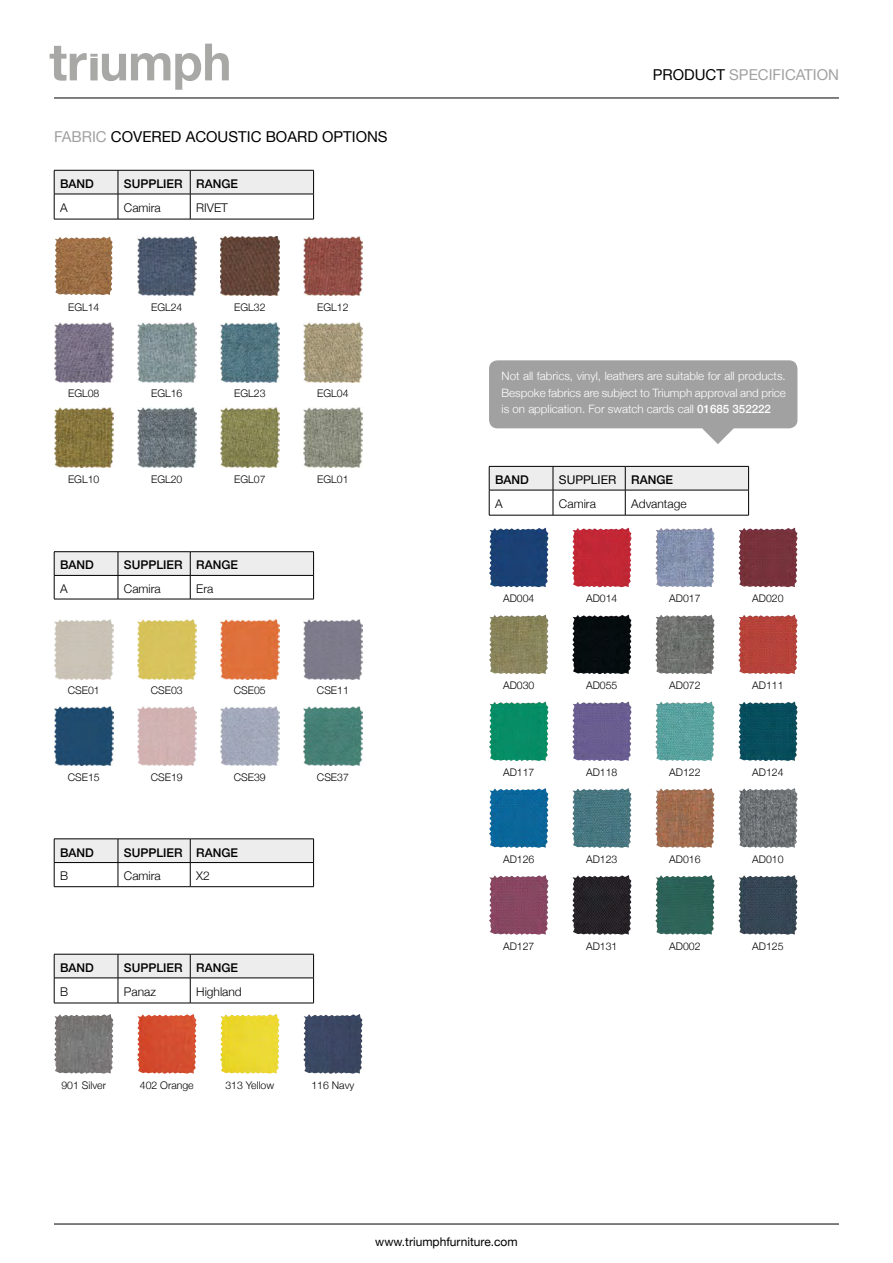
<style>
.page{position:relative;width:893px;height:1263px;background:#fff}
.page>*{position:absolute;margin:0;border:0;box-sizing:border-box;transform-origin:0 0}
.t1{font:15px "Helvetica Neue";color:#000}
.t2{font:15px "Helvetica Neue";color:#a1a1a1}
.t3{font:500 12px "Helvetica Neue";color:#000}
.t4{font:300 12px "Helvetica Neue";color:#000}
.t5{font:12px "Helvetica Neue";color:#000}
.t6{font:300 11.55px/16.5px "Helvetica Neue";color:#fff;text-align:justify}
.t7{font:300 10.5px "Helvetica Neue";color:#000}
.s1{color:#a1a1a1}
.s2{color:#000}
.s3{font-weight:500}
</style>
<div class="page">
<svg style="left:50px;top:44px;width:179px;height:46px"></svg>
<hr style="left:54px;top:98px;width:785px;height:1px;background:#000">
<hr style="left:54px;top:1224px;width:785px;height:1px;background:#000">
<hr style="left:54px;top:551px;width:64px;height:1px;background:#000">
<hr style="left:118px;top:551px;width:72px;height:1px;background:#000">
<hr style="left:190px;top:551px;width:124px;height:1px;background:#000">
<svg style="left:54px;top:552px;width:260px;height:47px"></svg>
<hr style="left:54px;top:599px;width:64px;height:1px;background:#000">
<hr style="left:118px;top:599px;width:72px;height:1px;background:#000">
<hr style="left:190px;top:599px;width:124px;height:1px;background:#000">
<svg style="left:489px;top:466px;width:260px;height:49px"></svg>
<hr style="left:489px;top:515px;width:64px;height:1px;background:#000">
<hr style="left:553px;top:515px;width:72px;height:1px;background:#000">
<hr style="left:625px;top:515px;width:124px;height:1px;background:#000">
<svg style="left:54px;top:170px;width:260px;height:49px"></svg>
<hr style="left:54px;top:219px;width:64px;height:1px;background:#000">
<hr style="left:118px;top:219px;width:72px;height:1px;background:#000">
<hr style="left:190px;top:219px;width:124px;height:1px;background:#000">
<div style="left:489px;top:360px;width:308px;height:68px;background:#a1a1a1;border-radius:9px"></div>
<svg style="left:702px;top:428px;width:32px;height:16px"></svg>
<img style="left:489px;top:614px;width:60px;height:60px">
<img style="left:489px;top:528px;width:60px;height:59px">
<img style="left:738px;top:528px;width:60px;height:59px">
<img style="left:738px;top:614px;width:60px;height:60px">
<img style="left:572px;top:614px;width:60px;height:60px">
<img style="left:572px;top:528px;width:60px;height:59px">
<img style="left:489px;top:701px;width:60px;height:60px">
<img style="left:572px;top:701px;width:60px;height:60px">
<img style="left:738px;top:701px;width:60px;height:60px">
<img style="left:655px;top:614px;width:60px;height:60px">
<img style="left:655px;top:528px;width:60px;height:59px">
<img style="left:655px;top:701px;width:60px;height:60px">
<img style="left:489px;top:788px;width:60px;height:60px">
<img style="left:572px;top:788px;width:60px;height:60px">
<img style="left:738px;top:788px;width:60px;height:60px">
<img style="left:655px;top:788px;width:60px;height:60px">
<img style="left:489px;top:875px;width:60px;height:60px">
<img style="left:572px;top:875px;width:60px;height:60px">
<img style="left:738px;top:875px;width:60px;height:60px">
<img style="left:655px;top:875px;width:60px;height:60px">
<img style="left:54px;top:323px;width:60px;height:59px">
<img style="left:54px;top:236px;width:59px;height:60px">
<img style="left:303px;top:323px;width:60px;height:59px">
<img style="left:137px;top:323px;width:60px;height:59px">
<img style="left:137px;top:236px;width:60px;height:60px">
<img style="left:54px;top:408px;width:60px;height:59px">
<img style="left:137px;top:408px;width:60px;height:59px">
<img style="left:303px;top:408px;width:60px;height:59px">
<img style="left:220px;top:323px;width:60px;height:59px">
<img style="left:220px;top:236px;width:60px;height:60px">
<img style="left:220px;top:408px;width:60px;height:59px">
<img style="left:303px;top:236px;width:60px;height:60px">
<hr style="left:54px;top:838px;width:64px;height:1px;background:#000">
<hr style="left:118px;top:838px;width:72px;height:1px;background:#000">
<hr style="left:190px;top:838px;width:124px;height:1px;background:#000">
<svg style="left:54px;top:839px;width:260px;height:47px"></svg>
<hr style="left:54px;top:886px;width:64px;height:1px;background:#000">
<hr style="left:118px;top:886px;width:72px;height:1px;background:#000">
<hr style="left:190px;top:886px;width:124px;height:1px;background:#000">
<svg style="left:54px;top:954px;width:260px;height:49px"></svg>
<hr style="left:54px;top:1003px;width:64px;height:1px;background:#000">
<hr style="left:118px;top:1003px;width:72px;height:1px;background:#000">
<hr style="left:190px;top:1003px;width:124px;height:1px;background:#000">
<img style="left:54px;top:1014px;width:60px;height:60px">
<img style="left:303px;top:1014px;width:60px;height:60px">
<img style="left:137px;top:1014px;width:60px;height:60px">
<img style="left:220px;top:1014px;width:60px;height:60px">
<img style="left:54px;top:706px;width:60px;height:60px">
<img style="left:54px;top:619px;width:60px;height:60px">
<img style="left:303px;top:706px;width:60px;height:60px">
<img style="left:137px;top:706px;width:60px;height:60px">
<img style="left:137px;top:619px;width:60px;height:60px">
<img style="left:220px;top:706px;width:60px;height:60px">
<img style="left:220px;top:619px;width:60px;height:60px">
<img style="left:303px;top:619px;width:60px;height:60px">
<h1 class="t1" style="left:54px;top:126px;width:335px"><span class="s1">FABRIC</span> COVERED ACOUSTIC BOARD OPTIONS</h1>
<p class="t3" style="left:60px;top:174px;width:35px">BAND</p>
<p class="t3" style="left:124px;top:174px;width:116px">SUPPLIER RANGE</p>
<p class="t4" style="left:60px;top:198px;width:9px">A</p>
<p class="t4" style="left:124px;top:198px;width:38px">Camira</p>
<p class="t4" style="left:196px;top:198px;width:33px">RIVET</p>
<p class="t7" style="left:68px;top:298px;width:33px">EGL14</p>
<p class="t7" style="left:68px;top:385px;width:33px">EGL08</p>
<p class="t7" style="left:151px;top:298px;width:33px">EGL24</p>
<p class="t7" style="left:151px;top:385px;width:33px">EGL16</p>
<p class="t7" style="left:234px;top:298px;width:33px">EGL32</p>
<p class="t7" style="left:317px;top:298px;width:33px">EGL12</p>
<p class="t7" style="left:234px;top:385px;width:33px">EGL23</p>
<p class="t7" style="left:317px;top:385px;width:33px">EGL04</p>
<p class="t7" style="left:68px;top:470px;width:33px">EGL10</p>
<p class="t7" style="left:151px;top:470px;width:33px">EGL20</p>
<p class="t7" style="left:234px;top:470px;width:33px">EGL07</p>
<p class="t7" style="left:317px;top:470px;width:33px">EGL01</p>
<p class="t3" style="left:60px;top:555px;width:35px">BAND</p>
<p class="t3" style="left:124px;top:555px;width:116px">SUPPLIER RANGE</p>
<p class="t4" style="left:60px;top:579px;width:9px">A</p>
<p class="t4" style="left:124px;top:579px;width:38px">Camira</p>
<p class="t4" style="left:196px;top:579px;width:19px">Era</p>
<p class="t7" style="left:68px;top:682px;width:33px">CSE01</p>
<p class="t7" style="left:68px;top:769px;width:33px">CSE15</p>
<p class="t7" style="left:151px;top:682px;width:33px">CSE03</p>
<p class="t7" style="left:151px;top:769px;width:33px">CSE19</p>
<p class="t7" style="left:234px;top:682px;width:33px">CSE05</p>
<p class="t7" style="left:317px;top:682px;width:33px">CSE11</p>
<p class="t7" style="left:234px;top:769px;width:33px">CSE39</p>
<p class="t7" style="left:317px;top:769px;width:33px">CSE37</p>
<p class="t3" style="left:60px;top:843px;width:35px">BAND</p>
<p class="t3" style="left:124px;top:843px;width:116px">SUPPLIER RANGE</p>
<p class="t4" style="left:60px;top:866px;width:10px">B</p>
<p class="t4" style="left:124px;top:866px;width:38px">Camira</p>
<p class="t4" style="left:196px;top:866px;width:15px">X2</p>
<p class="t3" style="left:60px;top:958px;width:35px">BAND</p>
<p class="t3" style="left:124px;top:958px;width:116px">SUPPLIER RANGE</p>
<p class="t4" style="left:60px;top:981px;width:10px">B</p>
<p class="t4" style="left:124px;top:981px;width:34px">Panaz</p>
<p class="t4" style="left:196px;top:981px;width:47px">Highland</p>
<p class="t7" style="left:61px;top:1076px;width:46px">901 Silver</p>
<p class="t7" style="left:140px;top:1076px;width:55px">402 Orange</p>
<p class="t7" style="left:225px;top:1076px;width:50px">313 Yellow</p>
<p class="t7" style="left:311px;top:1076px;width:44px">116 Navy</p>
<h1 class="t2" style="left:653px;top:64px;width:188px"><span class="s2">PRODUCT</span> SPECIFICATION</h1>
<p class="t6" style="left:502px;top:367px;width:286px">Not all fabrics, vinyl, leathers are suitable for all products.<br>Bespoke fabrics are subject to Triumph approval and price is on application. For swatch cards call <span class="s3">01685 352222</span></p>
<p class="t3" style="left:495px;top:470px;width:35px">BAND</p>
<p class="t5" style="left:559px;top:471px;width:116px">SUPPLIER <span class="s3">RANGE</span></p>
<p class="t4" style="left:495px;top:494px;width:9px">A</p>
<p class="t4" style="left:559px;top:494px;width:38px">Camira</p>
<p class="t4" style="left:631px;top:494px;width:57px">Advantage</p>
<p class="t7" style="left:503px;top:590px;width:33px">AD004</p>
<p class="t7" style="left:586px;top:590px;width:33px">AD014</p>
<p class="t7" style="left:669px;top:590px;width:33px">AD017</p>
<p class="t7" style="left:752px;top:590px;width:33px">AD020</p>
<p class="t7" style="left:503px;top:677px;width:33px">AD030</p>
<p class="t7" style="left:586px;top:677px;width:33px">AD055</p>
<p class="t7" style="left:669px;top:677px;width:33px">AD072</p>
<p class="t7" style="left:752px;top:677px;width:33px">AD111</p>
<p class="t7" style="left:503px;top:764px;width:33px">AD117</p>
<p class="t7" style="left:586px;top:764px;width:33px">AD118</p>
<p class="t7" style="left:669px;top:764px;width:33px">AD122</p>
<p class="t7" style="left:752px;top:764px;width:33px">AD124</p>
<p class="t7" style="left:503px;top:851px;width:33px">AD126</p>
<p class="t7" style="left:586px;top:851px;width:33px">AD123</p>
<p class="t7" style="left:669px;top:851px;width:33px">AD016</p>
<p class="t7" style="left:752px;top:851px;width:33px">AD010</p>
<p class="t7" style="left:503px;top:937px;width:33px">AD127</p>
<p class="t7" style="left:586px;top:937px;width:33px">AD131</p>
<p class="t7" style="left:669px;top:937px;width:33px">AD002</p>
<p class="t7" style="left:752px;top:937px;width:33px">AD125</p>
<p class="t5" style="left:375px;top:1233px;width:144px">www.triumphfurniture.com</p>
</div>
